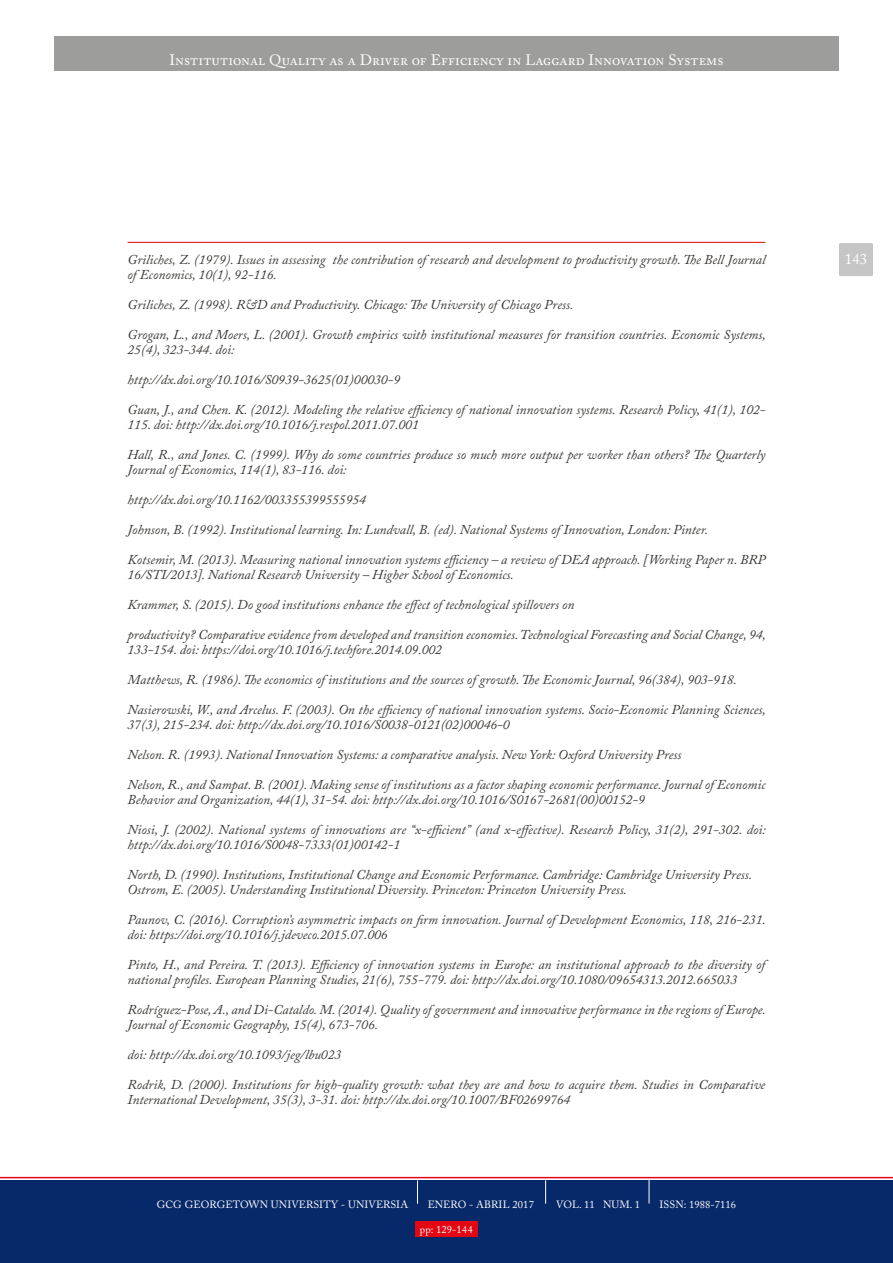
<style>
.page{position:relative;width:893px;height:1263px;background:#fff}
.page>*{position:absolute;margin:0;border:0;box-sizing:border-box;transform-origin:0 0}
.t1{font:15px "Adobe Caslon Pro";letter-spacing:.005em;color:#fff}
.t2{font:italic 13.5px/15px "Adobe Caslon Pro";color:#3a3835}
.t3{font:10.5px "Adobe Caslon Pro";letter-spacing:.01em;color:#fff}
</style>
<div class="page">
<div style="left:54px;top:37px;width:785px;height:34px;background:#9d9d9c"></div>
<div style="left:0;top:1180px;width:893px;height:83px;background:#082969"></div>
<svg style="left:0;top:1177px;width:893px;height:27px"></svg>
<div style="left:415px;top:1221px;width:63px;height:16px;background:#e30613"></div>
<div style="left:839px;top:243px;width:34px;height:33px;background:#c6c6c6;border-radius:2px"></div>
<hr style="left:128px;top:242px;width:637px;height:1px;background:#e30613">
<p class="t1" style="left:169px;top:51px;width:556px">Institutional Quality as a Driver of Efficiency in Laggard Innovation Systems</p>
<p class="t2" style="left:128px;top:251px;width:639px">Griliches, Z. (1979). Issues in assessing the contribution of research and development to productivity growth. The Bell Journal</p>
<p class="t1" style="left:845px;top:250px;width:24px">143</p>
<p class="t2" style="left:128px;top:266px;width:151px">of Economics, 10(1), 92-116.</p>
<p class="t2" style="left:128px;top:296px;width:447px">Griliches, Z. (1998). R&amp;D and Productivity. Chicago: The University of Chicago Press.</p>
<p class="t2" style="left:128px;top:326px;width:640px">Grogan, L., and Moers, L. (2001). Growth empirics with institutional measures for transition countries. Economic Systems,<br>25(4), 323-344. doi:</p>
<p class="t2" style="left:128px;top:371px;width:274px">http://dx.doi.org/10.1016/S0939-3625(01)00030-9</p>
<p class="t2" style="left:128px;top:401px;width:639px">Guan, J., and Chen. K. (2012). Modeling the relative efficiency of national innovation systems. Research Policy, 41(1), 102-<br>115. doi: http://dx.doi.org/10.1016/j.respol.2011.07.001</p>
<p class="t2" style="left:128px;top:446px;width:639px">Hall, R., and Jones. C. (1999). Why do some countries produce so much more output per worker than others? The Quarterly<br>Journal of Economics, 114(1), 83-116. doi:</p>
<p class="t2" style="left:128px;top:491px;width:240px">http://dx.doi.org/10.1162/003355399555954</p>
<p class="t2" style="left:128px;top:521px;width:582px">Johnson, B. (1992). Institutional learning. In: Lundvall, B. (ed). National Systems of Innovation, London: Pinter.</p>
<p class="t2" style="left:128px;top:551px;width:639px">Kotsemir, M. (2013). Measuring national innovation systems efficiency – a review of DEA approach. [Working Paper n. BRP<br>16/STI/2013]. National Research University – Higher School of Economics.</p>
<p class="t2" style="left:128px;top:596px;width:448px">Krammer, S. (2015). Do good institutions enhance the effect of technological spillovers on</p>
<p class="t2" style="left:128px;top:626px;width:640px">productivity? Comparative evidence from developed and transition economies. Technological Forecasting and Social Change, 94,<br>133-154. doi: https://doi.org/10.1016/j.techfore.2014.09.002</p>
<p class="t2" style="left:128px;top:671px;width:611px">Matthews, R. (1986). The economics of institutions and the sources of growth. The Economic Journal, 96(384), 903-918.</p>
<p class="t2" style="left:128px;top:701px;width:640px">Nasierowski, W., and Arcelus. F. (2003). On the efficiency of national innovation systems. Socio-Economic Planning Sciences,<br>37(3), 215-234. doi: http://dx.doi.org/10.1016/S0038-0121(02)00046-0</p>
<p class="t2" style="left:128px;top:746px;width:555px">Nelson. R. (1993). National Innovation Systems: a comparative analysis. New York: Oxford University Press</p>
<p class="t2" style="left:128px;top:776px;width:639px">Nelson, R., and Sampat. B. (2001). Making sense of institutions as a factor shaping economic performance. Journal of Economic<br>Behavior and Organization, 44(1), 31-54. doi: http://dx.doi.org/10.1016/S0167-2681(00)00152-9</p>
<p class="t2" style="left:128px;top:821px;width:640px">Niosi, J. (2002). National systems of innovations are “x-efficient” (and x-effective). Research Policy, 31(2), 291-302. doi: http://dx.doi.org/10.1016/S0048-7333(01)00142-1</p>
<p class="t2" style="left:128px;top:866px;width:626px">North, D. (1990). Institutions, Institutional Change and Economic Performance. Cambridge: Cambridge University Press.<br>Ostrom, E. (2005). Understanding Institutional Diversity. Princeton: Princeton University Press.</p>
<p class="t2" style="left:128px;top:911px;width:640px">Paunov, C. (2016). Corruption’s asymmetric impacts on firm innovation. Journal of Development Economics, 118, 216-231. doi: https://doi.org/10.1016/j.jdeveco.2015.07.006</p>
<p class="t2" style="left:128px;top:956px;width:639px">Pinto, H., and Pereira. T. (2013). Efficiency of innovation systems in Europe: an institutional approach to the diversity of national profiles. European Planning Studies, 21(6), 755-779. doi: http://dx.doi.org/10.1080/09654313.2012.665033</p>
<p class="t2" style="left:128px;top:1001px;width:640px">Rodríguez-Pose, A., and Di-Cataldo. M. (2014). Quality of government and innovative performance in the regions of Europe.<br>Journal of Economic Geography, 15(4), 673-706.</p>
<p class="t2" style="left:128px;top:1046px;width:215px">doi: http://dx.doi.org/10.1093/jeg/lbu023</p>
<p class="t2" style="left:128px;top:1076px;width:639px">Rodrik, D. (2000). Institutions for high-quality growth: what they are and how to acquire them. Studies in Comparative<br>International Development, 35(3), 3-31. doi: http://dx.doi.org/10.1007/BF02699764</p>
<p class="t3" style="left:157px;top:1198px;width:253px">GCG GEORGETOWN UNIVERSITY - UNIVERSIA</p>
<p class="t3" style="left:428px;top:1198px;width:108px">ENERO - ABRIL 2017</p>
<p class="t3" style="left:556px;top:1198px;width:85px">VOL. 11 NUM. 1</p>
<p class="t3" style="left:660px;top:1198px;width:78px">ISSN: 1988-7116</p>
<p class="t3" style="left:420px;top:1223px;width:54px">pp: 129-144</p>
</div>
